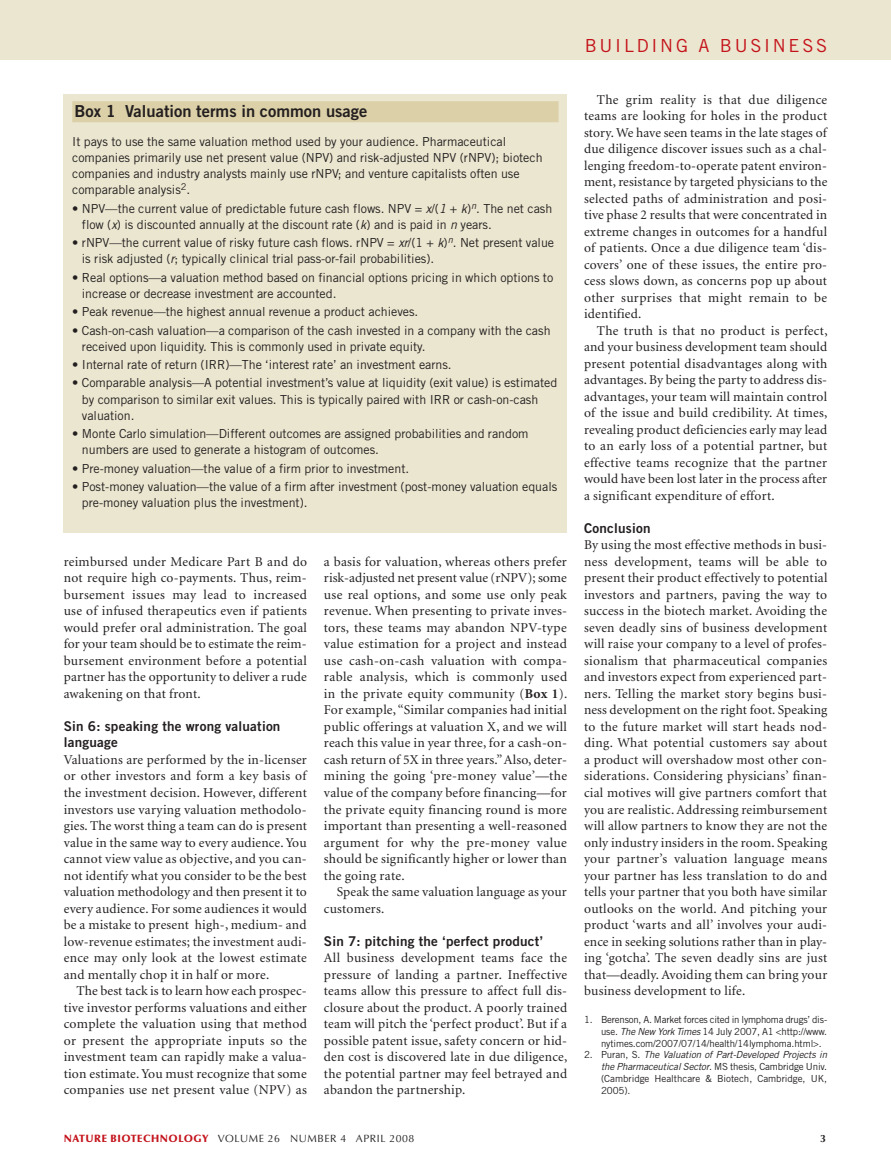
<style>
.page{position:relative;width:891px;height:1175px;background:#fff}
.page>*{position:absolute;margin:0;border:0;box-sizing:border-box;transform-origin:0 0}
.t1{font:18px "Trade Gothic";letter-spacing:.15em;color:#c4121a}
.t2{font:16.5px "Trade Gothic Bold Two";color:#231f20}
.t3{font:13.5px/16.5px "Minion";letter-spacing:.015em;color:#231f20;text-align:justify}
.t4{font:13.5px/16.5px "Trade Gothic Bold Two";letter-spacing:.015em;color:#231f20}
.t5{font:12.45px/16.2px "Trade Gothic";letter-spacing:-.005em;color:#231f20}
.t6{font:10.5px "Optima";letter-spacing:.05em;color:#231f20}
.t7{font:700 10.5px "Optima";color:#231f20}
.t8{font:9.75px/11.7px "Trade Gothic";letter-spacing:-.015em;color:#231f20;text-align:justify}
.s1{font-style:italic}
.s2{font-weight:700}
.s3{font-weight:900;color:#c4121a}
</style>
<div class="page">
<div style="left:0;top:0;width:891px;height:60px;background:#ebe6cf"></div>
<div style="left:64px;top:95px;width:503px;height:438px;background:#ebe6cf"></div>
<div style="left:72px;top:101px;width:487px;height:21px;background:#dbd0a7"></div>
<p class="t2" style="left:74px;top:101px;width:295px">Box 1 Valuation terms in common usage</p>
<p class="t5" style="left:72px;top:133px;width:472px">It pays to use the same valuation method used by your audience. Pharmaceutical companies primarily use net present value (NPV) and risk-adjusted NPV (rNPV); biotech companies and industry analysts mainly use rNPV; and venture capitalists often use comparable analysis<sup>2</sup>.</p>
<p class="t5" style="left:82px;top:200px;width:472px;text-indent:-10px">• NPV—the current value of predictable future cash flows. NPV = <span class="s1">x</span>/(<span class="s1">1</span> + <span class="s1">k</span>)<sup>n</sup>. The net cash flow (<span class="s1">x</span>) is discounted annually at the discount rate (<span class="s1">k</span>) and is paid in <span class="s1">n</span> years.</p>
<p class="t5" style="left:82px;top:234px;width:474px;text-indent:-10px">• rNPV—the current value of risky future cash flows. rNPV = <span class="s1">xr</span>/(1 + <span class="s1">k</span>)<sup>n</sup>. Net present value is risk adjusted (<span class="s1">r</span>; typically clinical trial pass-or-fail probabilities).</p>
<p class="t5" style="left:82px;top:269px;width:473px;text-indent:-10px">• Real options—a valuation method based on financial options pricing in which options to increase or decrease investment are accounted.</p>
<p class="t5" style="left:72px;top:303px;width:348px">• Peak revenue—the highest annual revenue a product achieves.</p>
<p class="t5" style="left:82px;top:322px;width:470px;text-indent:-10px">• Cash-on-cash valuation—a comparison of the cash invested in a company with the cash received upon liquidity. This is commonly used in private equity.</p>
<p class="t5" style="left:72px;top:356px;width:381px">• Internal rate of return (IRR)—The ‘interest rate’ an investment earns.</p>
<p class="t5" style="left:82px;top:375px;width:477px;text-indent:-10px">• Comparable analysis—A potential investment’s value at liquidity (exit value) is estimated by comparison to similar exit values. This is typically paired with IRR or cash-on-cash valuation.</p>
<p class="t5" style="left:82px;top:425px;width:448px;text-indent:-10px">• Monte Carlo simulation—Different outcomes are assigned probabilities and random numbers are used to generate a histogram of outcomes.</p>
<p class="t5" style="left:72px;top:460px;width:338px">• Pre-money valuation—the value of a firm prior to investment.</p>
<p class="t5" style="left:82px;top:478px;width:477px;text-indent:-10px">• Post-money valuation—the value of a firm after investment (post-money valuation equals pre-money valuation plus the investment).</p>
<p class="t3" style="left:64px;top:554px;width:245px">reimbursed under Medicare Part B and do not require high co-payments. Thus, reim&shy;bursement issues may lead to increased use of infused therapeutics even if patients would prefer oral administration. The goal for your team should be to estimate the reim&shy;bursement environment before a potential partner has the opportunity to deliver a rude awakening on that front.</p>
<p class="t4" style="left:64px;top:717px;width:218px">Sin 6: speaking the wrong valuation language</p>
<p class="t3" style="left:64px;top:752px;width:245px">Valuations are performed by the in-licenser or other investors and form a key basis of the investment decision. However, different investors use varying valuation methodolo&shy;gies. The worst thing a team can do is present value in the same way to every audience. You cannot view value as objective, and you can&shy;not identify what you consider to be the best valuation methodology and then present it to every audience. For some audiences it would be a mistake to present high-, medium- and low-revenue estimates; the investment audi&shy;ence may only look at the lowest estimate and mentally chop it in half or more.</p>
<p class="t3" style="left:64px;top:983px;width:245px;text-indent:13px">The best tack is to learn how each prospec&shy;tive investor performs valuations and either complete the valuation using that method or present the appropriate inputs so the investment team can rapidly make a valua&shy;tion estimate. You must recognize that some companies use net present value (NPV) as</p>
<p class="t3" style="left:324px;top:554px;width:245px">a basis for valuation, whereas others prefer risk-adjusted net present value (rNPV); some use real options, and some use only peak revenue. When presenting to private inves&shy;tors, these teams may abandon NPV-type value estimation for a project and instead use cash-on-cash valuation with compa&shy;rable analysis, which is commonly used in the private equity community (<span class="s2">Box 1</span>).<br>For example, “Similar companies had initial public offerings at valuation X, and we will reach this value in year three, for a cash-on&shy;cash return of 5X in three years.” Also, deter&shy;mining the going ‘pre-money value’—the value of the company before financing—for the private equity financing round is more important than presenting a well-reasoned argument for why the pre-money value should be significantly higher or lower than the going rate.</p>
<p class="t3" style="left:324px;top:884px;width:245px;text-indent:13px">Speak the same valuation language as your customers.</p>
<p class="t4" style="left:324px;top:932px;width:221px">Sin 7: pitching the ‘perfect product’</p>
<p class="t3" style="left:324px;top:950px;width:245px">All business development teams face the pressure of landing a partner. Ineffective teams allow this pressure to affect full dis&shy;closure about the product. A poorly trained team will pitch the ‘perfect product’. But if a possible patent issue, safety concern or hid&shy;den cost is discovered late in due diligence, the potential partner may feel betrayed and abandon the partnership.</p>
<h1 class="t1" style="left:585px;top:35px;width:244px">BUILDING A BUSINESS</h1>
<p class="t3" style="left:584px;top:92px;width:245px;text-indent:13px">The grim reality is that due diligence teams are looking for holes in the product story. We have seen teams in the late stages of due diligence discover issues such as a chal&shy;lenging freedom-to-operate patent environ&shy;ment, resistance by targeted physicians to the selected paths of administration and posi&shy;tive phase 2 results that were concentrated in extreme changes in outcomes for a handful of patients. Once a due diligence team ‘dis&shy;covers’ one of these issues, the entire pro&shy;cess slows down, as concerns pop up about other surprises that might remain to be identified.</p>
<p class="t3" style="left:584px;top:323px;width:245px;text-indent:13px">The truth is that no product is perfect, and your business development team should present potential disadvantages along with advantages. By being the party to address dis&shy;advantages, your team will maintain control of the issue and build credibility. At times, revealing product deficiencies early may lead to an early loss of a potential partner, but effective teams recognize that the partner would have been lost later in the process after a significant expenditure of effort.</p>
<p class="t4" style="left:584px;top:519px;width:68px">Conclusion</p>
<p class="t3" style="left:584px;top:537px;width:245px">By using the most effective methods in busi&shy;ness development, teams will be able to present their product effectively to potential investors and partners, paving the way to success in the biotech market. Avoiding the seven deadly sins of business development will raise your company to a level of profes&shy;sionalism that pharmaceutical companies and investors expect from experienced part&shy;ners. Telling the market story begins busi&shy;ness development on the right foot. Speaking to the future market will start heads nod&shy;ding. What potential customers say about a product will overshadow most other con&shy;siderations. Considering physicians’ finan&shy;cial motives will give partners comfort that you are realistic. Addressing reimbursement will allow partners to know they are not the only industry insiders in the room. Speaking your partner’s valuation language means your partner has less translation to do and tells your partner that you both have similar outlooks on the world. And pitching your product ‘warts and all’ involves your audi&shy;ence in seeking solutions rather than in play&shy;ing ‘gotcha’. The seven deadly sins are just that—deadly. Avoiding them can bring your business development to life.</p>
<p class="t8" style="left:601px;top:1013px;width:228px;text-indent:-17px">1. Berenson, A. Market forces cited in lymphoma drugs’ dis&shy;use. <span class="s1">The New York Times</span> 14 July 2007, A1 &lt;http://www. nytimes.com/2007/07/14/health/14lymphoma.html&gt;.</p>
<p class="t8" style="left:601px;top:1049px;width:228px;text-indent:-17px">2. Puran, S. <span class="s1">The Valuation of Part-Developed Projects in the Pharmaceutical Sector</span>. MS thesis, Cambridge Univ. (Cambridge Healthcare &amp; Biotech, Cambridge, UK, 2005).</p>
<p class="t6" style="left:64px;top:1132px;width:352px"><span class="s3">NATURE BIOTECHNOLOGY</span> VOLUME 26 NUMBER 4 APRIL 2008</p>
<p class="t7" style="left:820px;top:1132px;width:7px">3</p>
</div>
